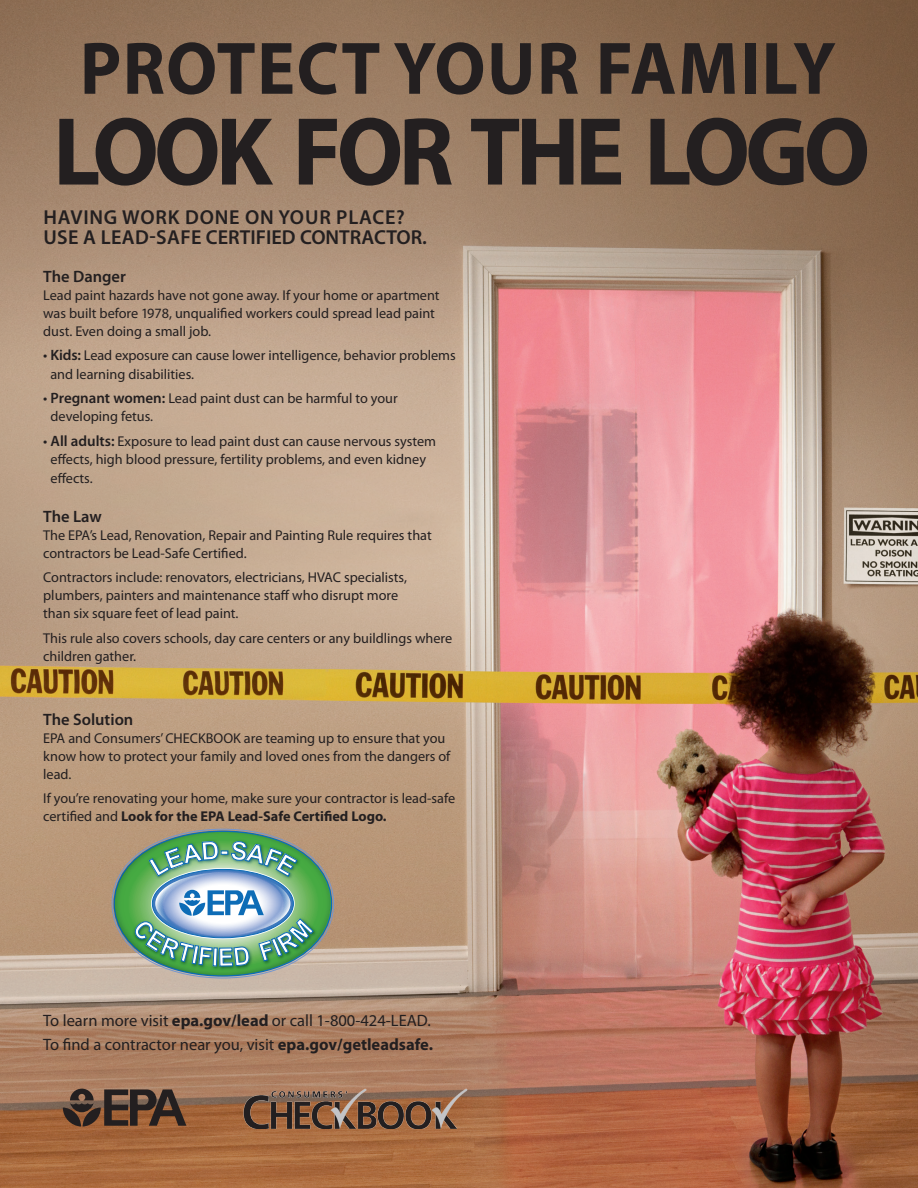
<style>
.page{position:relative;width:918px;height:1188px;background:#fff}
.page>*{position:absolute;margin:0;border:0;box-sizing:border-box;transform-origin:0 0}
.t1{font:700 97.5px "Myriad Pro";letter-spacing:-.05em;color:#231f20;scale:.95 1}
.t2{font:700 75px "Myriad Pro";letter-spacing:.02em;color:#231f20;scale:.95 1}
.t3{font:700 25.05px "Arial";color:#fff}
.t4{font:600 20.25px/20.2px "Myriad Pro";letter-spacing:.02em;color:#231f20}
.t5{font:16.5px "Myriad Pro";color:#231f20}
.t6{font:600 16.5px "Myriad Pro";color:#231f20}
.t7{font:14.25px/18px "Myriad Pro";color:#231f20}
.s1{font-size:15px}
.s2{font-weight:600;font-size:15px}
.s3{font-weight:700}
</style>
<div class="page">
<img style="left:0;top:0;width:918px;height:1188px">
<svg style="left:63px;top:1089px;width:123px;height:38px;background:#5f4434"></svg>
<img style="left:243px;top:1089px;width:225px;height:40px">
<img style="left:111px;top:829px;width:223px;height:150px">
<p class="t2" style="left:80px;top:20px;width:797px">PROTECT YOUR FAMILY</p>
<p class="t1" style="left:53px;top:88px;width:862px">LOOK FOR THE LOGO</p>
<p class="t4" style="left:43px;top:206px;width:385px">HAVING WORK DONE ON YOUR PLACE?<br>USE A LEAD-SAFE CERTIFIED CONTRACTOR.</p>
<p class="t6" style="left:43px;top:266px;width:84px">The Danger</p>
<p class="t7" style="left:43px;top:286px;width:398px">Lead paint hazards have not gone away. If your home or apartment was built before 1978, unqualified workers could spread lead paint dust. Even doing a small job.</p>
<p class="t7" style="left:50px;top:346px;width:407px;line-height:18.8px;text-indent:-7px"><span class="s1">•</span> <span class="s2">Kids:</span> Lead exposure can cause lower intelligence, behavior problems and learning disabilities.</p>
<p class="t7" style="left:51px;top:389px;width:349px;text-indent:-7px"><span class="s1">•</span> <span class="s2">Pregnant women:</span> Lead paint dust can be harmful to your developing fetus.</p>
<p class="t7" style="left:51px;top:431px;width:387px;line-height:18.8px;text-indent:-7px"><span class="s1">•</span> <span class="s2">All adults:</span> Exposure to lead paint dust can cause nervous system effects, high blood pressure, fertility problems, and even kidney effects.</p>
<p class="t6" style="left:43px;top:506px;width:60px">The Law</p>
<p class="t7" style="left:43px;top:526px;width:390px">The EPA’s Lead, Renovation, Repair and Painting Rule requires that contractors be Lead-Safe Certified.</p>
<p class="t7" style="left:43px;top:568px;width:365px">Contractors include: renovators, electricians, HVAC specialists, plumbers, painters and maintenance staff who disrupt more than six square feet of lead paint.</p>
<p class="t7" style="left:43px;top:629px;width:411px">This rule also covers schools, day care centers or any buildlings where children gather.</p>
<p class="t6" style="left:43px;top:709px;width:92px">The Solution</p>
<p class="t7" style="left:43px;top:729px;width:409px">EPA and Consumers’ CHECKBOOK are teaming up to ensure that you know how to protect your family and loved ones from the dangers of lead.</p>
<p class="t7" style="left:43px;top:789px;width:414px">If you’re renovating your home, make sure your contractor is lead-safe certified and <span class="s3">Look for the EPA Lead-Safe Certified Logo.</span></p>
<p class="t3" style="left:220px;top:834px;width:10px">-</p>
<p class="t5" style="left:43px;top:1011px;width:389px">To learn more visit <span class="s3">epa.gov/lead</span> or call 1-800-424-LEAD.</p>
<p class="t5" style="left:43px;top:1034px;width:391px">To find a contractor near you, visit <span class="s3">epa.gov/getleadsafe.</span></p>
</div>
